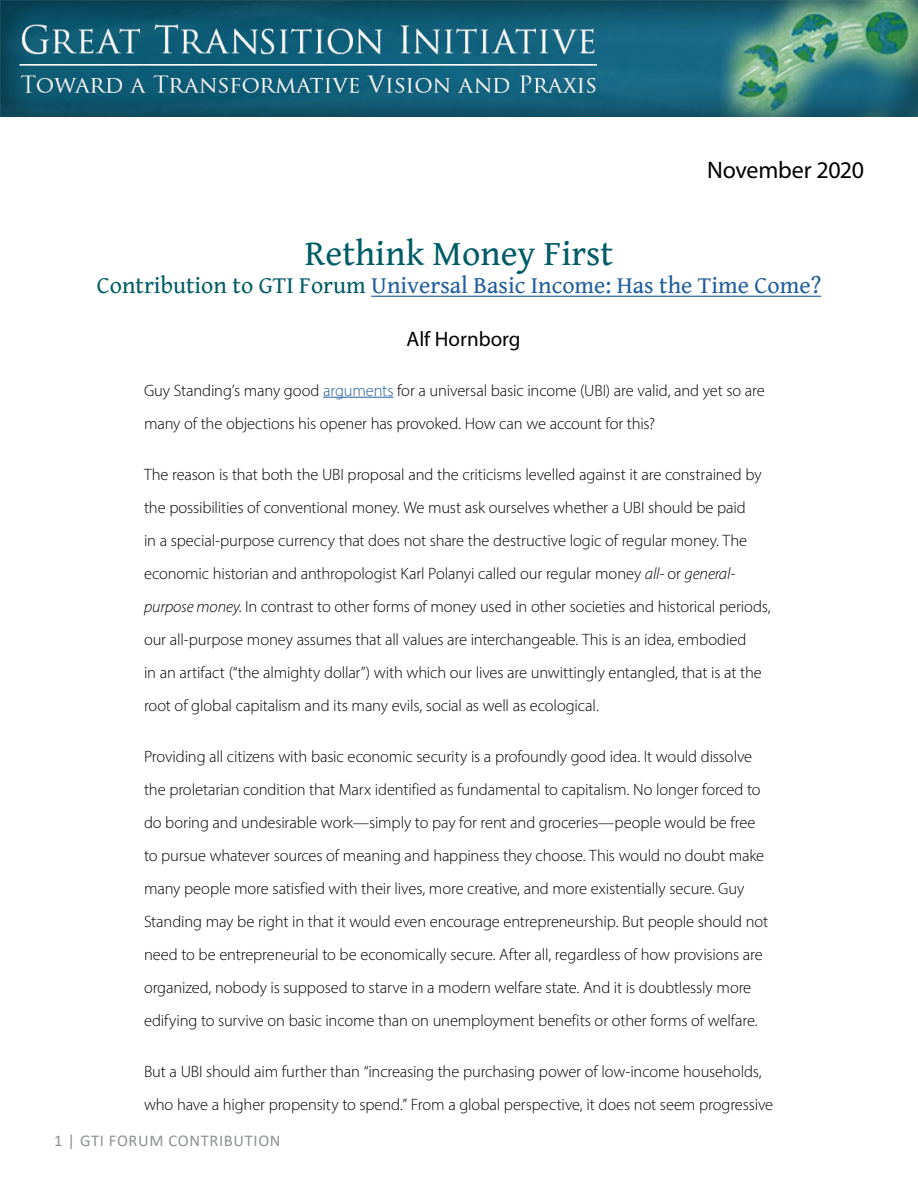
<style>
.page{position:relative;width:918px;height:1188px;background:#fff}
.page>*{position:absolute;margin:0;border:0;box-sizing:border-box;transform-origin:0 0}
.t1{font:36px "Gentium Book Basic";color:#005c67}
.t2{font:24px "Gentium Book Basic";color:#215e9e}
.t3{font:24px "Myriad Pro";letter-spacing:-.015em;color:#000}
.t4{font:21px "Myriad Pro";color:#000}
.t5{font:300 16.5px/33px "Myriad Pro";letter-spacing:-.01em;color:#000}
.t6{font:16.5px "Calibri";letter-spacing:.04em;color:#8e9092}
.s1{color:#005c67}
.s2{color:#215e9e}
.s3{font-style:italic}
</style>
<div class="page">
<img style="left:0;top:1px;width:918px;height:116px">
<hr style="left:371px;top:296px;width:450px;height:1px;background:#215e9e">
<hr style="left:323px;top:397px;width:71px;height:1px;background:#215e9e">
<h2 class="t3" style="left:707px;top:155px;width:158px">November 2020</h2>
<h1 class="t1" style="left:305px;top:226px;width:310px">Rethink Money First</h1>
<h2 class="t2" style="left:97px;top:268px;width:726px"><span class="s1">Contribution to GTI Forum</span> Universal Basic Income: Has the Time Come?</h2>
<p class="t4" style="left:407px;top:326px;width:116px">Alf Hornborg</p>
<p class="t5" style="left:144px;top:373px;width:622px">Guy Standing’s many good <span class="s2">arguments</span> for a universal basic income (UBI) are valid, and yet so are many of the objections his opener has provoked. How can we account for this?</p>
<p class="t5" style="left:144px;top:457px;width:628px">The reason is that both the UBI proposal and the criticisms levelled against it are constrained by the possibilities of conventional money. We must ask ourselves whether a UBI should be paid<br>in a special-purpose currency that does not share the destructive logic of regular money. The economic historian and anthropologist Karl Polanyi called our regular money <span class="s3">all-</span> or <span class="s3">general&shy;purpose money</span>. In contrast to other forms of money used in other societies and historical periods, our all-purpose money assumes that all values are interchangeable. This is an idea, embodied<br>in an artifact (“the almighty dollar”) with which our lives are unwittingly entangled, that is at the root of global capitalism and its many evils, social as well as ecological.</p>
<p class="t5" style="left:144px;top:739px;width:626px">Providing all citizens with basic economic security is a profoundly good idea. It would dissolve the proletarian condition that Marx identified as fundamental to capitalism. No longer forced to do boring and undesirable work—simply to pay for rent and groceries—people would be free to pursue whatever sources of meaning and happiness they choose. This would no doubt make many people more satisfied with their lives, more creative, and more existentially secure. Guy Standing may be right in that it would even encourage entrepreneurship. But people should not need to be entrepreneurial to be economically secure. After all, regardless of how provisions are organized, nobody is supposed to starve in a modern welfare state. And it is doubtlessly more edifying to survive on basic income than on unemployment benefits or other forms of welfare.</p>
<p class="t5" style="left:144px;top:1054px;width:631px">But a UBI should aim further than “increasing the purchasing power of low-income households, who have a higher propensity to spend.” From a global perspective, it does not seem progressive</p>
<p class="t6" style="left:54px;top:1129px;width:228px">1 | GTI FORUM CONTRIBUTION</p>
</div>
